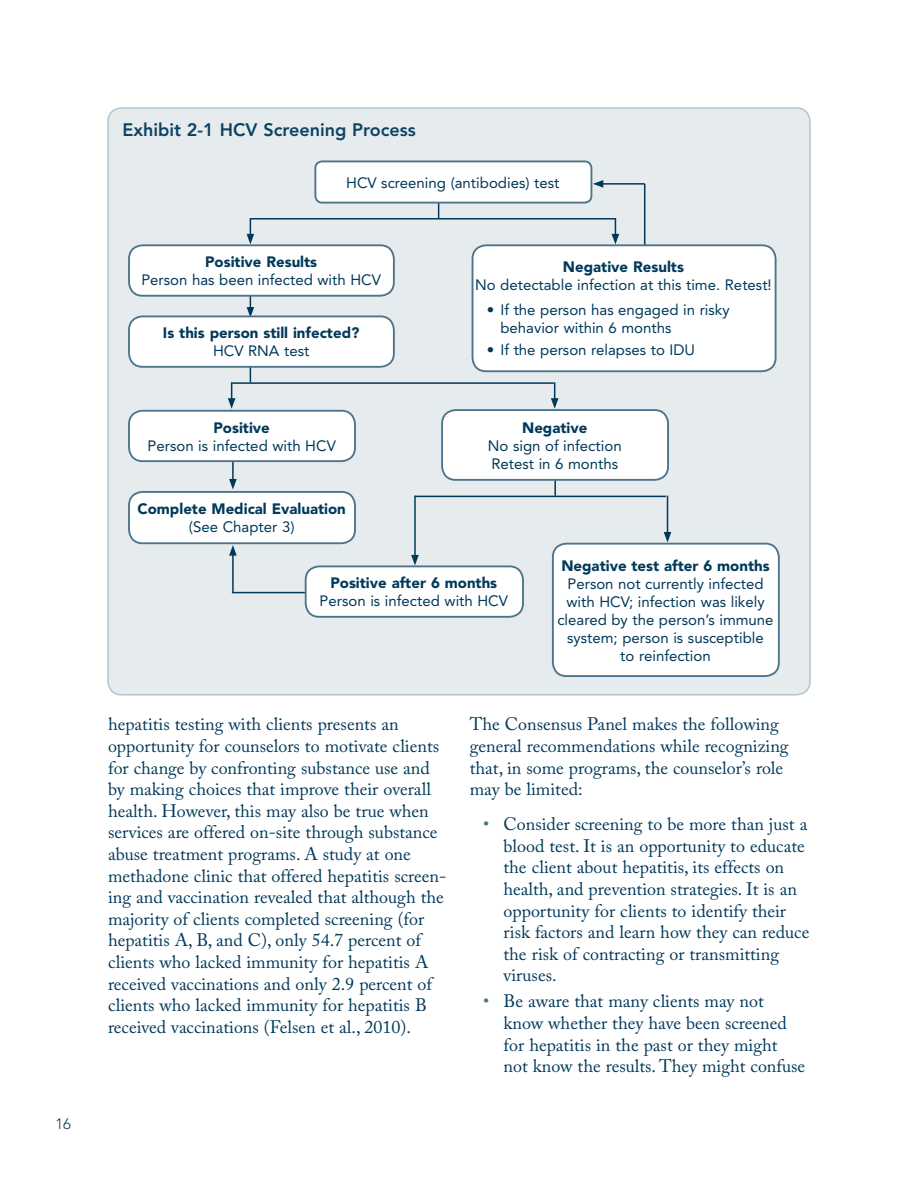
<style>
.page{position:relative;width:918px;height:1188px;background:#fff}
.page>*{position:absolute;margin:0;border:0;box-sizing:border-box;transform-origin:0 0}
.t1{font:18px/21.6px "Adobe Caslon Pro";color:#00395a}
.t2{font:800 18px "Avenir LT Std";color:#0d4362}
.t3{font:15px/18px "Avenir LT Std";color:#00395a;text-align:center}
.t4{font:900 15px/18px "Avenir LT Std";color:#00395a;text-align:center}
.t5{font:300 15px "Avenir LT Std";color:#00395a}
.s1{font-weight:900}
.s2{font-weight:400}
.s3{color:#4d748b}
</style>
<div class="page">
<div style="left:108px;top:108px;width:702px;height:587px;background:#e6ebee;border-radius:14px"></div>
<hr style="left:601px;top:183px;width:44px;height:2px;background:#00395a">
<svg style="left:593px;top:180px;width:10px;height:8px"></svg>
<hr style="left:644px;top:184px;width:1px;height:66px;background:#00395a">
<svg style="left:247px;top:297px;width:7px;height:18px"></svg>
<svg style="left:438px;top:204px;width:1px;height:14px"></svg>
<hr style="left:250px;top:218px;width:365px;height:2px;background:#00395a">
<svg style="left:247px;top:218px;width:7px;height:26px"></svg>
<svg style="left:612px;top:218px;width:7px;height:26px"></svg>
<div style="left:315px;top:161px;width:276px;height:42px;background:#fff;border-radius:7px"></div>
<div style="left:314px;top:161px;width:278px;height:43px;border:2px solid #4d748b;border-radius:7px"></div>
<div style="left:129px;top:245px;width:265px;height:51px;background:#fff;border-radius:14px"></div>
<div style="left:128px;top:244px;width:267px;height:53px;border:2px solid #4d748b;border-radius:14px"></div>
<div style="left:473px;top:245px;width:303px;height:126px;background:#fff;border-radius:14px"></div>
<div style="left:472px;top:244px;width:305px;height:128px;border:2px solid #4d748b;border-radius:14px"></div>
<hr style="left:250px;top:351px;width:1px;height:31px;background:#00395a">
<hr style="left:232px;top:382px;width:322px;height:2px;background:#00395a">
<svg style="left:228px;top:382px;width:7px;height:27px"></svg>
<svg style="left:551px;top:382px;width:8px;height:27px"></svg>
<hr style="left:554px;top:470px;width:2px;height:26px;background:#00395a">
<hr style="left:415px;top:496px;width:251px;height:1px;background:#00395a">
<hr style="left:414px;top:496px;width:2px;height:61px;background:#00395a">
<svg style="left:411px;top:555px;width:8px;height:10px"></svg>
<hr style="left:667px;top:496px;width:1px;height:38px;background:#00395a">
<svg style="left:664px;top:532px;width:7px;height:10px"></svg>
<div style="left:129px;top:316px;width:265px;height:51px;background:#fff;border-radius:14px"></div>
<div style="left:128px;top:315px;width:267px;height:53px;border:2px solid #4d748b;border-radius:14px"></div>
<hr style="left:232px;top:447px;width:2px;height:34px;background:#00395a">
<svg style="left:229px;top:479px;width:8px;height:10px"></svg>
<div style="left:129px;top:411px;width:226px;height:50px;background:#fff;border-radius:14px"></div>
<div style="left:128px;top:410px;width:228px;height:52px;border:2px solid #4d748b;border-radius:14px"></div>
<div style="left:129px;top:492px;width:226px;height:51px;background:#fff;border-radius:14px"></div>
<div style="left:128px;top:491px;width:228px;height:53px;border:2px solid #4d748b;border-radius:14px"></div>
<hr style="left:232px;top:553px;width:2px;height:39px;background:#00395a">
<svg style="left:229px;top:545px;width:8px;height:11px"></svg>
<hr style="left:232px;top:592px;width:83px;height:1px;background:#00395a">
<div style="left:442px;top:410px;width:226px;height:70px;background:#fff;border-radius:14px"></div>
<div style="left:441px;top:409px;width:228px;height:72px;border:2px solid #4d748b;border-radius:14px"></div>
<div style="left:306px;top:566px;width:217px;height:51px;background:#fff;border-radius:14px"></div>
<div style="left:305px;top:565px;width:219px;height:53px;border:2px solid #4d748b;border-radius:14px"></div>
<div style="left:553px;top:544px;width:226px;height:132px;background:#fff;border-radius:14px"></div>
<div style="left:552px;top:543px;width:228px;height:134px;border:2px solid #4d748b;border-radius:14px"></div>
<p class="t5" style="left:56px;top:1115px;width:17px">16</p>
<p class="t2" style="left:122px;top:119px;width:295px">exhibit 2-1 hcv screening process</p>
<p class="t3" style="left:346px;top:174px;width:215px">HCV screening (antibodies) test</p>
<p class="t3" style="left:141px;top:253px;width:241px"><span class="s1">Positive Results<br></span>Person has been infected with HCV</p>
<p class="t3" style="left:475px;top:258px;width:298px"><span class="s1">Negative Results<br></span>No detectable infection at this time. Retest!</p>
<p class="t3" style="left:500px;top:301px;width:231px;text-align:left;text-indent:-14px">• If the person has engaged in risky behavior within 6 months</p>
<p class="t3" style="left:487px;top:341px;width:210px">• If the person relapses to IDU</p>
<p class="t4" style="left:163px;top:324px;width:198px">Is this person still infected?<br><span class="s2">HCV RNA test</span></p>
<p class="t3" style="left:148px;top:419px;width:190px"><span class="s1">Positive<br></span>Person is infected with HCV</p>
<p class="t4" style="left:138px;top:500px;width:210px">Complete Medical Evaluation <span class="s2">(See Chapter 3)</span></p>
<p class="t3" style="left:488px;top:419px;width:135px"><span class="s1">Negative<br></span>No sign of infection<br>Retest in 6 months</p>
<p class="t3" style="left:320px;top:574px;width:190px"><span class="s1">Positive after 6 months<br></span>Person is infected with HCV</p>
<p class="t3" style="left:557px;top:556px;width:218px"><span class="s1">Negative test after 6 months<br></span>Person not currently infected with HCV; infection was likely cleared by the person’s immune system; person is susceptible<br>to reinfection</p>
<p class="t1" style="left:108px;top:713px;width:339px">hepatitis testing with clients presents an opportunity for counselors to motivate clients for change by confronting substance use and by making choices that improve their overall health. However, this may also be true when services are offered on-site through substance abuse treatment programs. A study at one methadone clinic that offered hepatitis screen&shy;ing and vaccination revealed that although the majority of clients completed screening (for hepatitis A, B, and C), only 54.7 percent of clients who lacked immunity for hepatitis A received vaccinations and only 2.9 percent of clients who lacked immunity for hepatitis B received vaccinations (Felsen et al., 2010).</p>
<p class="t1" style="left:470px;top:713px;width:320px">The Consensus Panel makes the following general recommendations while recognizing that, in some programs, the counselor’s role may be limited:</p>
<p class="t1" style="left:504px;top:813px;width:307px;text-indent:-20px"><span class="s3">•</span> Consider screening to be more than just a blood test. It is an opportunity to educate the client about hepatitis, its effects on health, and prevention strategies. It is an opportunity for clients to identify their risk factors and learn how they can reduce the risk of contracting or transmitting viruses.</p>
<p class="t1" style="left:504px;top:990px;width:303px;text-indent:-20px"><span class="s3">•</span> Be aware that many clients may not know whether they have been screened for hepatitis in the past or they might not know the results. They might confuse</p>
</div>
